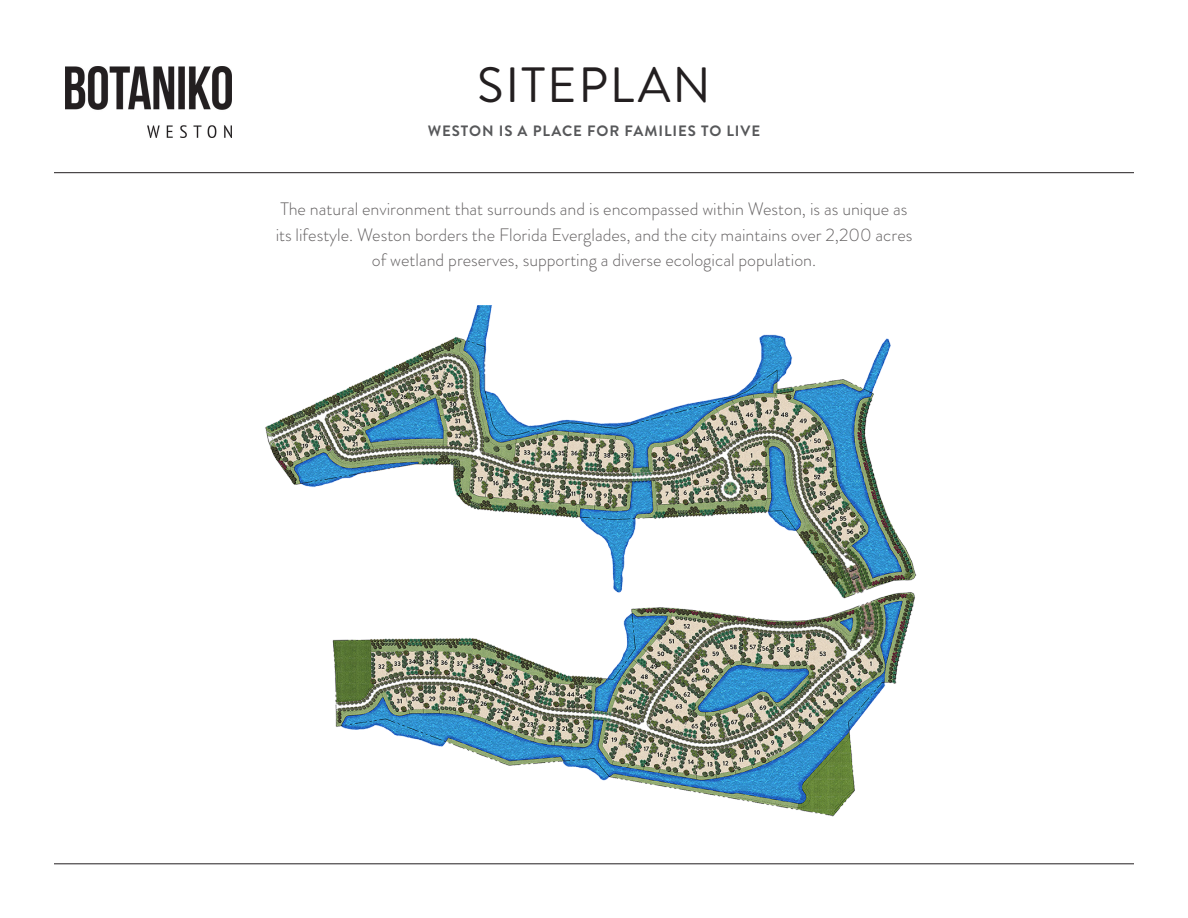
<style>
.page{position:relative;width:1188px;height:918px;background:#fff}
.page>*{position:absolute;margin:0;border:0;box-sizing:border-box;transform-origin:0 0}
.t1{font:49.5px "Brandon Grotesque";letter-spacing:.04em;color:#231f20}
.t2{font:300 18px/25.5px "Brandon Grotesque";color:#231f20;text-align:center}
.t3{font:700 15px "Brandon Grotesque";letter-spacing:.06em;color:#57585a}
</style>
<div class="page">
<img style="left:265px;top:306px;width:652px;height:511px">
<img style="left:65px;top:67px;width:167px;height:70px">
<hr style="left:54px;top:864px;width:1080px;height:1px;background:#231f20">
<hr style="left:54px;top:172px;width:1080px;height:1px;background:#231f20">
<p class="t1" style="left:477px;top:51px;width:235px">SITEPLAN</p>
<p class="t3" style="left:428px;top:120px;width:334px">WESTON IS A PLACE FOR FAMILIES TO LIVE</p>
<p class="t2" style="left:276px;top:196px;width:638px">The natural environment that surrounds and is encompassed within Weston, is as unique as its lifestyle. Weston borders the Florida Everglades, and the city maintains over 2,200 acres of wetland preserves, supporting a diverse ecological population.</p>
</div>
